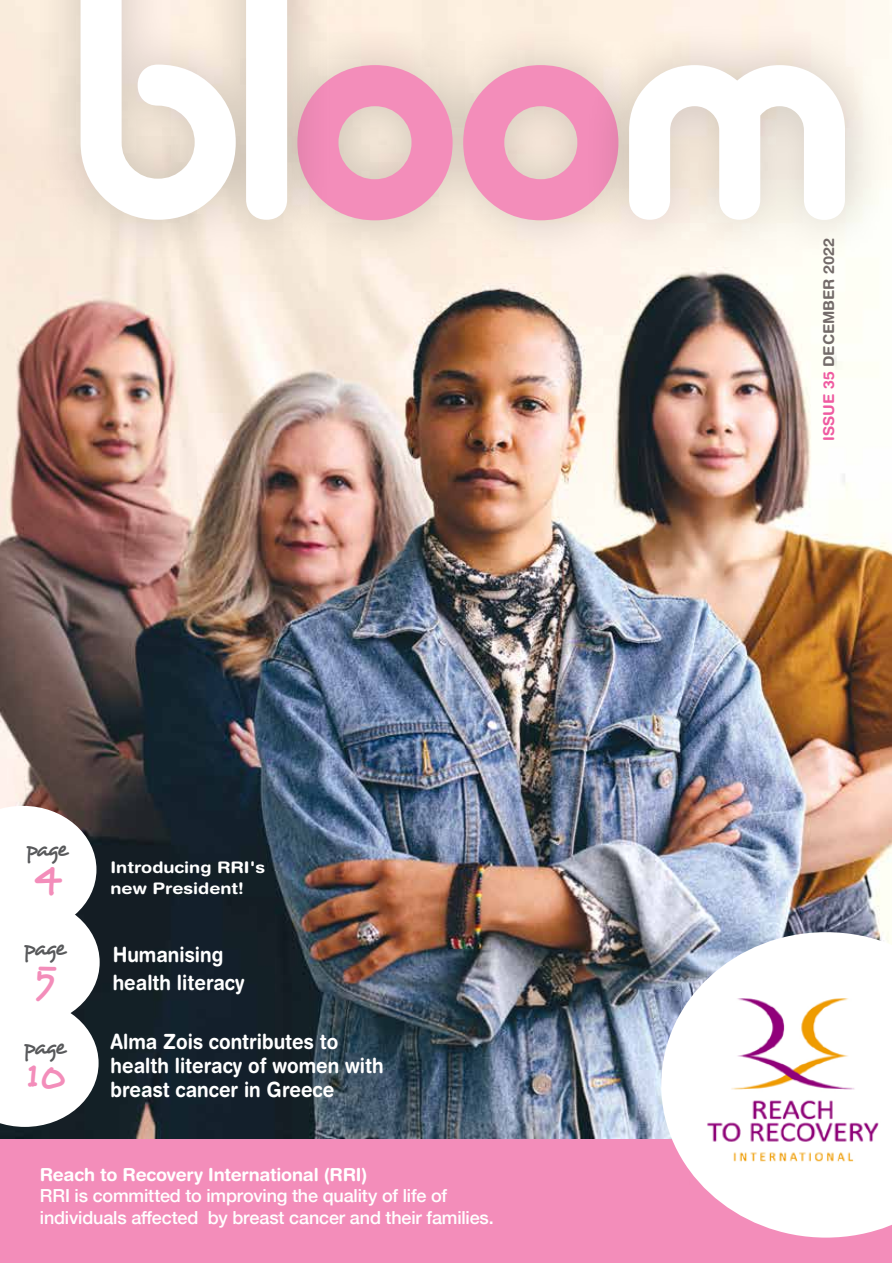
<style>
.page{position:relative;width:893px;height:1263px;background:#fff}
.page>*{position:absolute;margin:0;border:0;box-sizing:border-box;transform-origin:0 0}
.t1{font:45px "Desyrel";color:#f38dba}
.t2{font:42px "Desyrel";color:#f38dba}
.t3{font:24px "Desyrel";letter-spacing:-.095em;color:#58595b}
.t4{font:700 21px/24px "Helvetica Rounded LT Std";color:#fff;scale:.9 1}
.t5{font:500 18px/21.6px "Helvetica Neue";letter-spacing:-.01em;color:#fff}
.t6{font:700 18px "Helvetica Rounded LT Std";letter-spacing:-.015em;color:#fff}
.t7{font:700 15.9px/21.6px "Helvetica Rounded LT Std";color:#fff;scale:1.14 1}
.t8{font:700 15px "Helvetica Rounded LT Std";color:#736b69}
.s1{color:#ef5ba1}
</style>
<div class="page">
<div style="left:0;top:0;width:892px;height:1263px;background:#f38dba"></div>
<img style="left:0;top:0;width:892px;height:1138px">
<svg style="left:0;top:806px;width:100px;height:321px;background:#e5e5e6"></svg>
<svg style="left:661px;top:932px;width:231px;height:305px;fill:#fff"></svg>
<img style="left:690px;top:984px;width:202px;height:200px">
<div style="left:251px;top:19px;width:414px;height:248px;background:#000;opacity:.2"></div>
<svg style="left:335px;top:65px;width:246px;height:155px"></svg>
<div style="left:33px;top:0;width:302px;height:266px;background:#000;opacity:.2"></div>
<svg style="left:81px;top:0;width:206px;height:220px;background:#f7f1ec"></svg>
<div style="left:581px;top:19px;width:312px;height:246px;background:#000;opacity:.2"></div>
<svg style="left:629px;top:65px;width:216px;height:155px;background:#f8f4f0"></svg>
<h3 class="t3" style="left:26px;top:834px;width:44px">page</h3>
<h1 class="t1" style="left:33px;top:848px;width:30px">4</h1>
<h3 class="t3" style="left:24px;top:933px;width:44px">page</h3>
<h2 class="t2" style="left:34px;top:949px;width:23px">5</h2>
<h3 class="t3" style="left:24px;top:1031px;width:44px">page</h3>
<h2 class="t2" style="left:24px;top:1048px;width:43px">10</h2>
<p class="t7" style="left:111px;top:856px;width:137px">Introducing RRI's new President!</p>
<p class="t4" style="left:113px;top:939px;width:148px;line-height:28.5px">Humanising health literacy</p>
<p class="t4" style="left:111px;top:1029px;width:305px">Alma Zois contributes to health literacy of women with breast cancer in Greece</p>
<p class="t6" style="left:40px;top:1163px;width:329px">Reach to Recovery International (RRI)</p>
<p class="t5" style="left:40px;top:1183px;width:455px">RRI is committed to improving the quality of life of individuals affected by breast cancer and their families.</p>
<p class="t8" style="left:820px;top:441px;width:204px;rotate:-90deg"><span class="s1">ISSUE 35</span> DECEMBER 2022</p>
</div>
